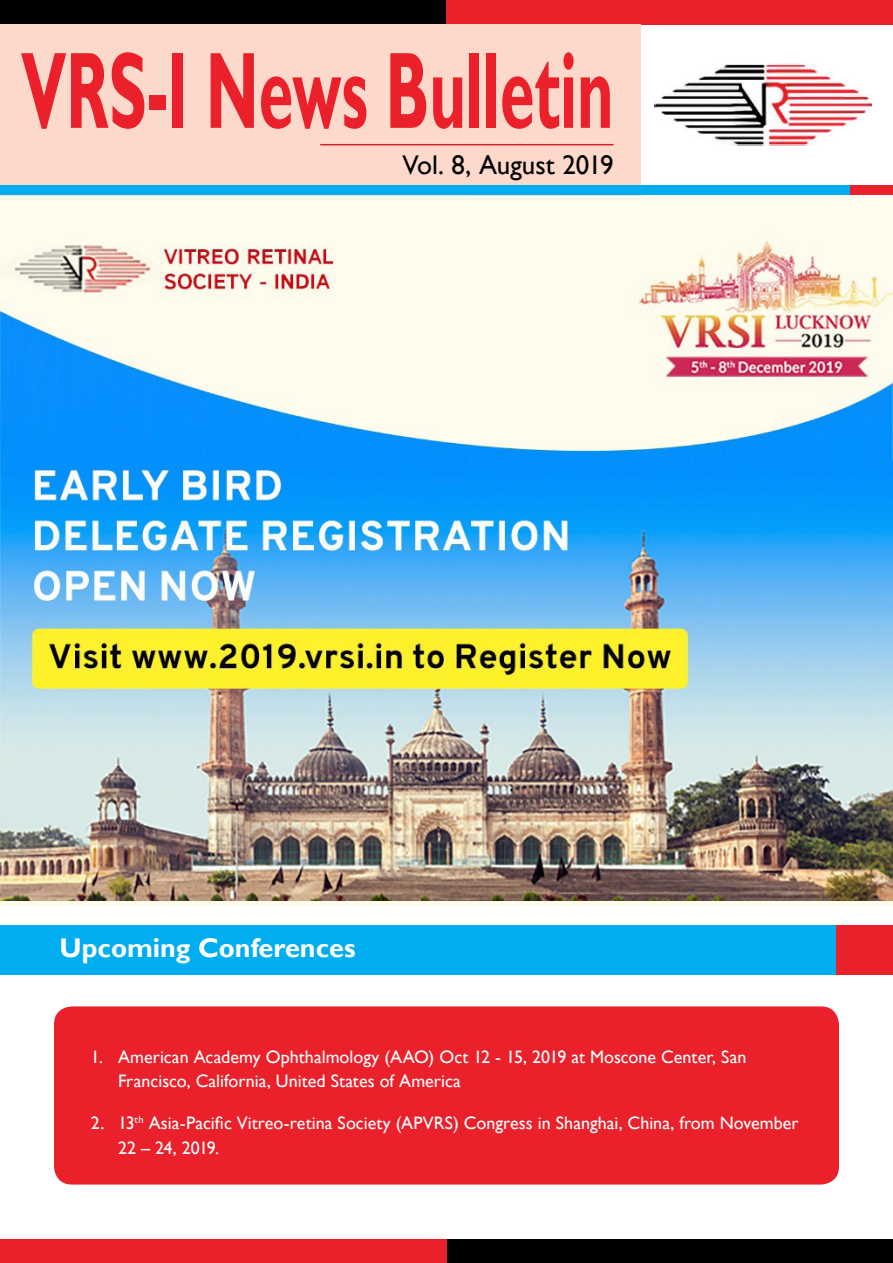
<style>
.page{position:relative;width:893px;height:1263px;background:#fff}
.page>*{position:absolute;margin:0;border:0;box-sizing:border-box;transform-origin:0 0}
.t1{font:700 109.35px "Gill Sans";color:#ea212a;scale:.57 1}
.t2{font:700 27px "Gill Sans";color:#fff}
.t3{font:27px "Gill Sans";color:#000}
.t4{font:18px/24.6px "Gill Sans";color:#fff}
</style>
<div class="page">
<div style="left:0;top:0;width:446px;height:24px;background:#000"></div>
<div style="left:446px;top:0;width:447px;height:24px;background:#ea212a"></div>
<div style="left:446px;top:1239px;width:447px;height:24px;background:#000"></div>
<div style="left:0;top:1239px;width:446px;height:24px;background:#ea212a"></div>
<div style="left:0;top:197px;width:892px;height:709px;background:#fffced"></div>
<img style="left:0;top:240px;width:892px;height:660px">
<div style="left:0;top:24px;width:640px;height:172px;background:#fcd9ca"></div>
<img style="left:655px;top:64px;width:217px;height:82px">
<hr style="left:320px;top:144px;width:294px;height:1px;background:#d2232a">
<div style="left:54px;top:1006px;width:785px;height:178px;background:#ea212a;border-radius:18px"></div>
<div style="left:0;top:925px;width:892px;height:49px;background:#00aeef"></div>
<div style="left:836px;top:925px;width:57px;height:49px;background:#ea212a"></div>
<div style="left:0;top:185px;width:893px;height:9px;background:#00aeef"></div>
<div style="left:850px;top:185px;width:43px;height:9px;background:#ea212a"></div>
<h1 class="t1" style="left:21px;top:25px;width:1041px">VRS-I News Bulletin</h1>
<h2 class="t3" style="left:402px;top:149px;width:213px">Vol. 8, August 2019</h2>
<h2 class="t2" style="left:60px;top:932px;width:298px">Upcoming Conferences</h2>
<p class="t4" style="left:118px;top:1045px;width:630px;text-indent:-27px">1. American Academy Ophthalmology (AAO) Oct 12 - 15, 2019 at Moscone Center, San<br>Francisco, California, United States of America</p>
<p class="t4" style="left:118px;top:1111px;width:682px;text-indent:-27px">2. 13<sup>th</sup> Asia-Pacific Vitreo-retina Society (APVRS) Congress in Shanghai, China, from November<br>22 – 24, 2019.</p>
</div>
